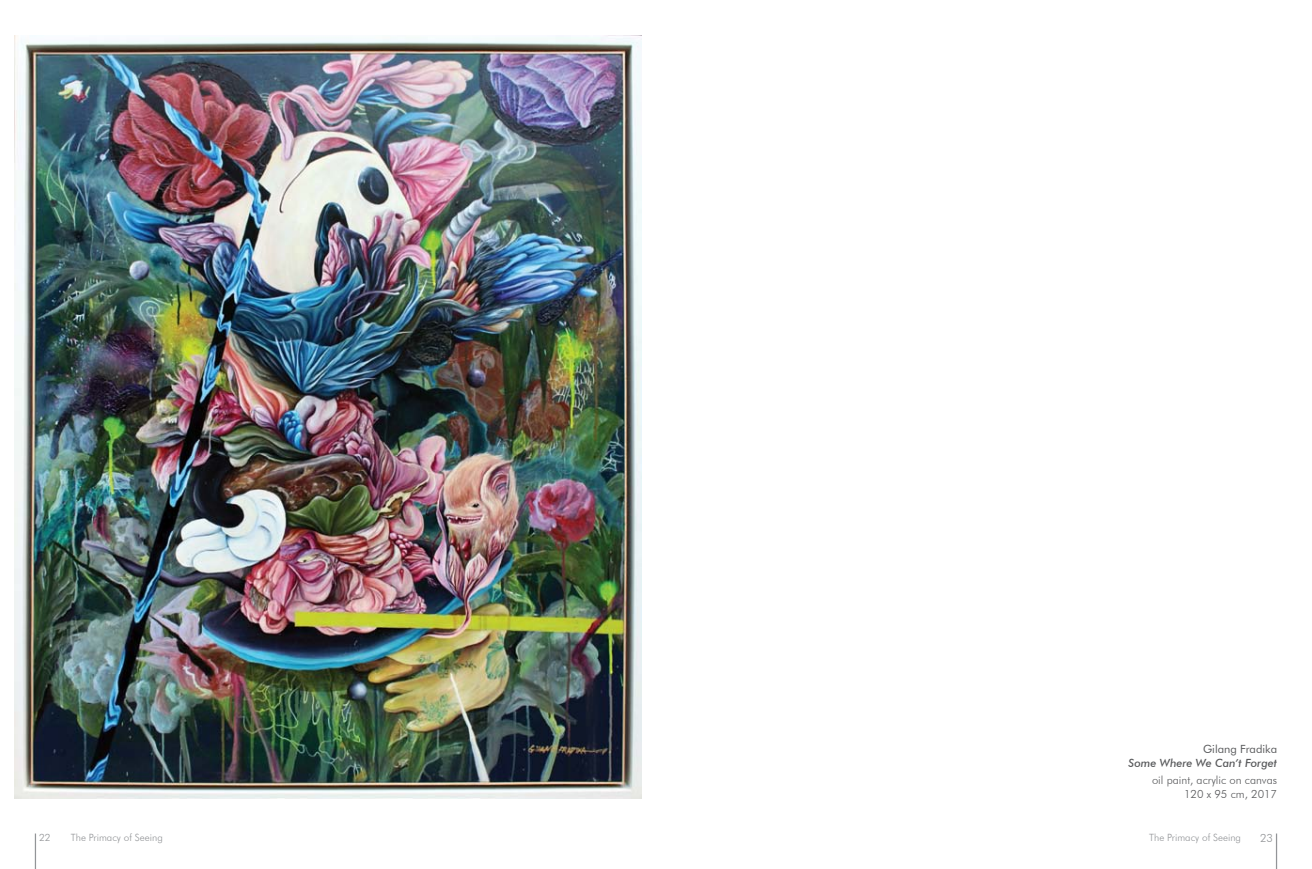
<style>
.page{position:relative;width:1312px;height:869px;background:#fff}
.page>*{position:absolute;margin:0;border:0;box-sizing:border-box;transform-origin:0 0}
.t1{font:300 11.25px/13.5px "Futura BT";color:#58595b;text-align:right}
.t2{font:italic 500 11.25px "Futura BT";color:#58595b}
.t3{font:11.25px "Futura BT";color:#58595b}
.t4{font:300 11.25px "Futura BT";color:#939598}
.t5{font:300 10px "Futura BT";color:#939598}
</style>
<div class="page">
<hr style="left:35px;top:833px;width:1px;height:35px;background:#939598">
<hr style="left:1275px;top:833px;width:1px;height:35px;background:#939598">
<img style="left:15px;top:35px;width:626px;height:762px">
<p class="t3" style="left:1202px;top:742px;width:75px">Gilang Fradika</p>
<p class="t2" style="left:1128px;top:755px;width:150px">Some Where We Can’t Forget</p>
<p class="t1" style="left:1151px;top:773px;width:127px">oil paint, acrylic on canvas<br>120 x 95 cm, 2017</p>
<p class="t5" style="left:39px;top:831px;width:13px">22</p>
<p class="t5" style="left:71px;top:831px;width:93px">The Primacy of Seeing</p>
<p class="t5" style="left:1148px;top:831px;width:93px">The Primacy of Seeing</p>
<p class="t4" style="left:1259px;top:830px;width:14px">23</p>
</div>
